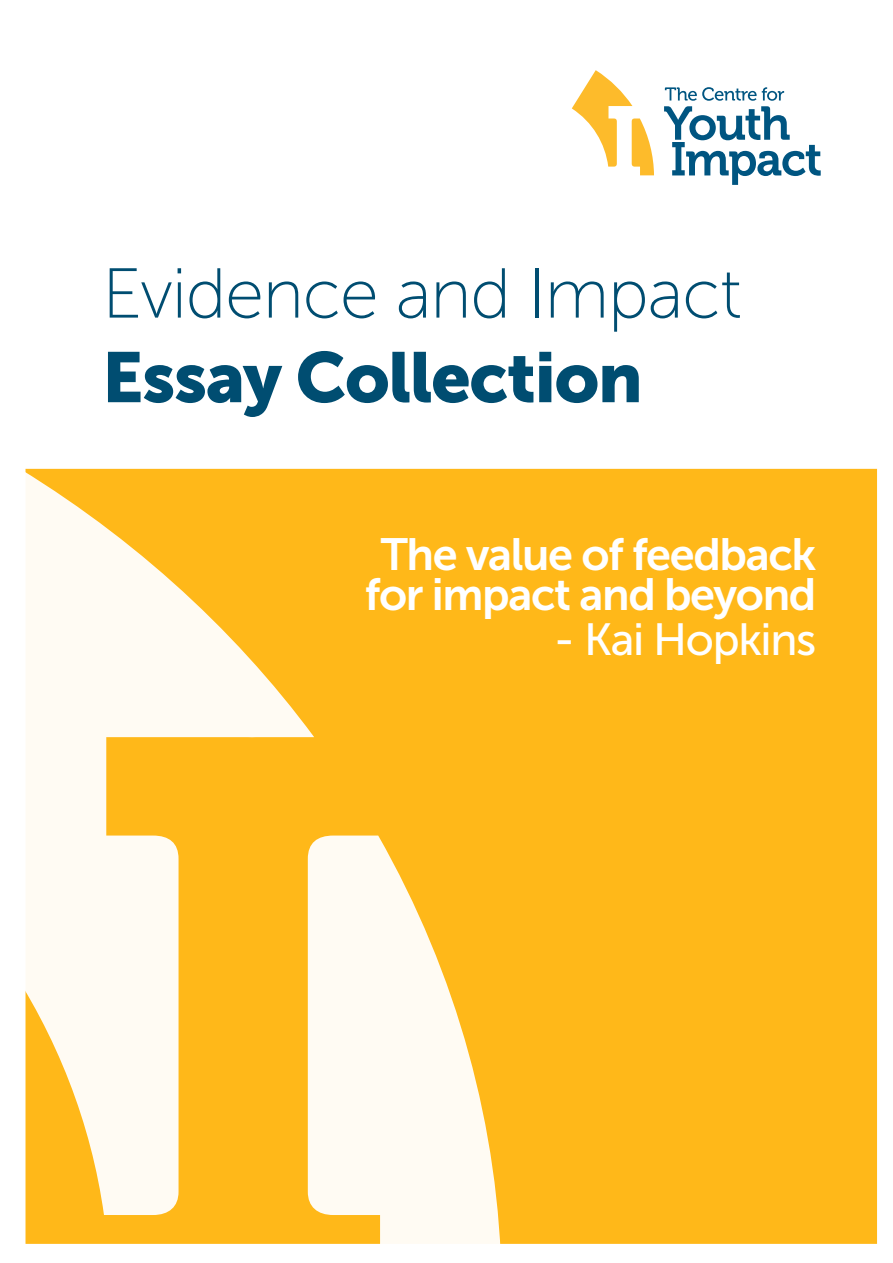
<style>
.page{position:relative;width:893px;height:1263px;background:#fff}
.page>*{position:absolute;margin:0;border:0;box-sizing:border-box;transform-origin:0 0}
.t1{font:70.5px "Museo Sans 100";letter-spacing:-.02em;color:#004d71}
.t2{font:70.5px "Museo Sans 900";letter-spacing:-.02em;color:#004d71}
.t3{font:45px/40.5px "Museo Sans 700";letter-spacing:-.03em;color:#fff;text-align:center}
.t4{font:45px "Museo Sans 500";letter-spacing:-.03em;color:#fff}
</style>
<div class="page">
<svg style="left:664px;top:87px;width:157px;height:98px"></svg>
<svg style="left:572px;top:70px;width:82px;height:105px"></svg>
<div style="left:26px;top:469px;width:851px;height:775px;background:#ffb819;border:2px solid #ffb819"></div>
<svg style="left:308px;top:835px;width:194px;height:409px;fill:#fffbf3"></svg>
<svg style="left:25px;top:468px;width:289px;height:747px"></svg>
<h1 class="t1" style="left:102px;top:256px;width:641px">Evidence and Impact</h1>
<h1 class="t2" style="left:102px;top:337px;width:542px">Essay Collection</h1>
<p class="t3" style="left:365px;top:534px;width:453px">The value of feedback for impact and beyond</p>
<p class="t4" style="left:554px;top:615px;width:264px">- Kai Hopkins</p>
</div>
